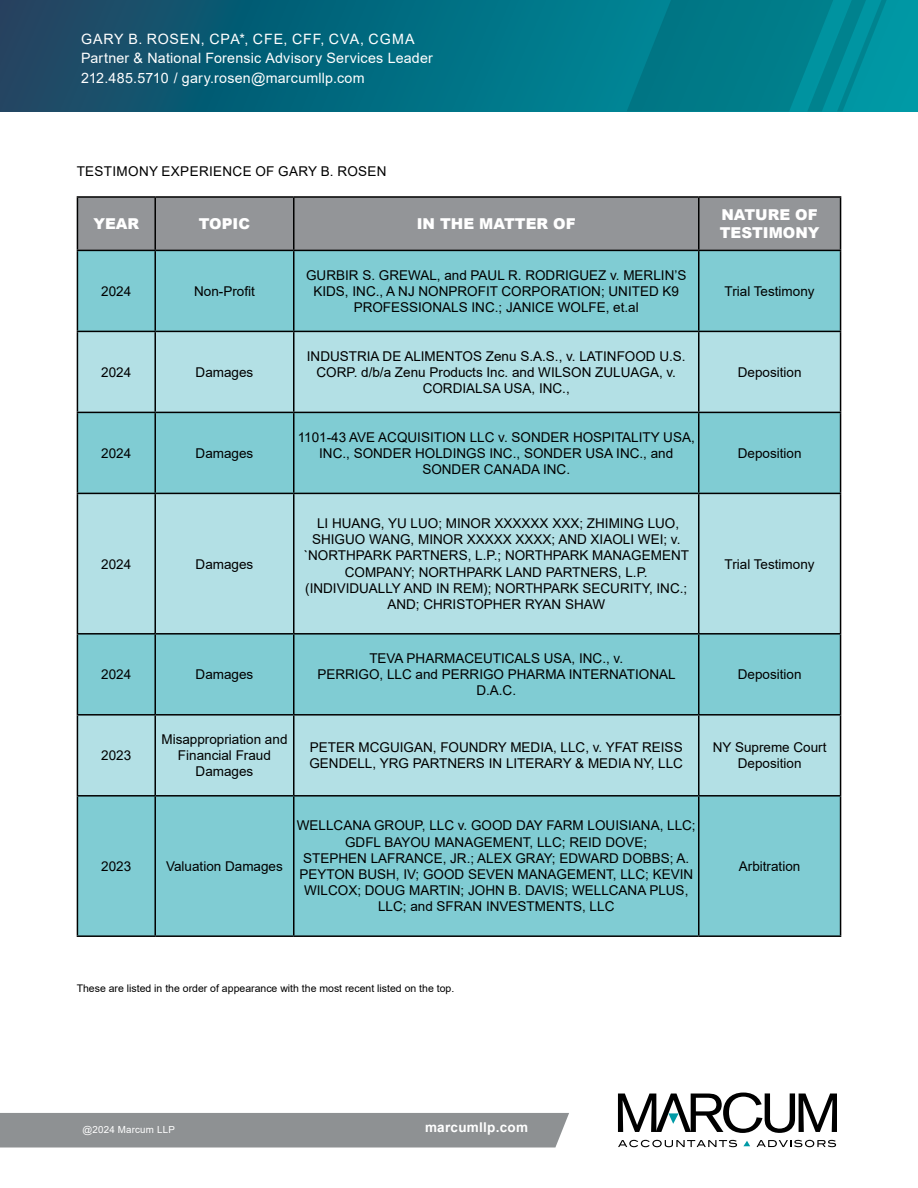
<style>
.page{position:relative;width:918px;height:1188px;background:#fff}
.page>*{position:absolute;margin:0;border:0;box-sizing:border-box;transform-origin:0 0}
.t1{font:900 15px/18px "Arial";color:#fff}
.Body_text{font:14.25px "Arial";letter-spacing:.015em;color:#fff}
.Phone_Email{font:14.25px "Arial";letter-spacing:.02em;color:#fff}
.Phone_Email-2{font:14.25px "Arial";letter-spacing:.055em;color:#fff}
.Paragraph_Style_1{font:13.5px/16.2px "Arial";color:#000;text-align:center}
.Body_text-2{font:13.5px "Arial";letter-spacing:.025em;color:#000}
.t2{font:700 13.5px "Arial";letter-spacing:.02em;color:#fff}
.Body_text-3{font:10.5px "Arial";color:#000}
.t3{font:9.75px "Arial";letter-spacing:.02em;color:#fff}
</style>
<div class="page">
<div style="left:0;top:1113px;width:569px;height:35px;background:#8e9193"></div>
<svg style="left:618px;top:1140px;width:119px;height:7px"></svg>
<svg style="left:757px;top:1140px;width:79px;height:7px"></svg>
<svg style="left:618px;top:1093px;width:219px;height:40px"></svg>
<svg style="left:743px;top:1141px;width:7px;height:5px"></svg>
<svg style="left:0;top:0;width:627px;height:111px;background:#08647a"></svg>
<svg style="left:627px;top:0;width:291px;height:111px;background:#008391"></svg>
<div style="left:78px;top:198px;width:762px;height:52px;background:#939598"></div>
<div style="left:78px;top:251px;width:762px;height:684px;background:#80ccd3"></div>
<svg style="left:78px;top:332px;width:762px;height:463px;background:#a0d8de"></svg>
<hr style="left:77px;top:196px;width:78px;height:2px;background:#000">
<hr style="left:77px;top:198px;width:1px;height:52px;background:#000">
<hr style="left:155px;top:196px;width:139px;height:2px;background:#000">
<hr style="left:154px;top:198px;width:2px;height:52px;background:#000">
<hr style="left:294px;top:196px;width:405px;height:2px;background:#000">
<hr style="left:293px;top:198px;width:2px;height:52px;background:#000">
<hr style="left:699px;top:196px;width:142px;height:2px;background:#000">
<hr style="left:698px;top:198px;width:2px;height:52px;background:#000">
<hr style="left:840px;top:198px;width:1px;height:52px;background:#000">
<hr style="left:77px;top:716px;width:1px;height:79px;background:#000">
<hr style="left:154px;top:716px;width:2px;height:79px;background:#000">
<hr style="left:293px;top:716px;width:2px;height:79px;background:#000">
<hr style="left:698px;top:716px;width:2px;height:79px;background:#000">
<hr style="left:840px;top:716px;width:1px;height:79px;background:#000">
<hr style="left:77px;top:795px;width:78px;height:2px;background:#000">
<hr style="left:77px;top:797px;width:1px;height:138px;background:#000">
<hr style="left:155px;top:795px;width:139px;height:2px;background:#000">
<hr style="left:154px;top:797px;width:2px;height:138px;background:#000">
<hr style="left:294px;top:795px;width:405px;height:2px;background:#000">
<hr style="left:293px;top:797px;width:2px;height:138px;background:#000">
<hr style="left:699px;top:795px;width:142px;height:2px;background:#000">
<hr style="left:698px;top:797px;width:2px;height:138px;background:#000">
<hr style="left:840px;top:797px;width:1px;height:138px;background:#000">
<hr style="left:77px;top:935px;width:78px;height:2px;background:#000">
<hr style="left:155px;top:935px;width:139px;height:2px;background:#000">
<hr style="left:294px;top:935px;width:405px;height:2px;background:#000">
<hr style="left:699px;top:935px;width:142px;height:2px;background:#000">
<hr style="left:77px;top:250px;width:78px;height:1px;background:#000">
<hr style="left:77px;top:332px;width:1px;height:80px;background:#000">
<hr style="left:77px;top:413px;width:1px;height:80px;background:#000">
<hr style="left:77px;top:493px;width:78px;height:1px;background:#000">
<hr style="left:77px;top:635px;width:1px;height:79px;background:#000">
<hr style="left:77px;top:714px;width:78px;height:2px;background:#000">
<hr style="left:155px;top:250px;width:139px;height:1px;background:#000">
<hr style="left:154px;top:332px;width:2px;height:80px;background:#000">
<hr style="left:154px;top:413px;width:2px;height:80px;background:#000">
<hr style="left:155px;top:493px;width:139px;height:1px;background:#000">
<hr style="left:154px;top:635px;width:2px;height:79px;background:#000">
<hr style="left:155px;top:714px;width:139px;height:2px;background:#000">
<hr style="left:294px;top:250px;width:405px;height:1px;background:#000">
<hr style="left:293px;top:332px;width:2px;height:80px;background:#000">
<hr style="left:293px;top:413px;width:2px;height:80px;background:#000">
<hr style="left:294px;top:493px;width:405px;height:1px;background:#000">
<hr style="left:293px;top:635px;width:2px;height:79px;background:#000">
<hr style="left:294px;top:714px;width:405px;height:2px;background:#000">
<hr style="left:699px;top:250px;width:142px;height:1px;background:#000">
<hr style="left:698px;top:332px;width:2px;height:80px;background:#000">
<hr style="left:840px;top:332px;width:1px;height:80px;background:#000">
<hr style="left:698px;top:413px;width:2px;height:80px;background:#000">
<hr style="left:840px;top:413px;width:1px;height:80px;background:#000">
<hr style="left:699px;top:493px;width:142px;height:1px;background:#000">
<hr style="left:698px;top:635px;width:2px;height:79px;background:#000">
<hr style="left:840px;top:635px;width:1px;height:79px;background:#000">
<hr style="left:699px;top:714px;width:142px;height:2px;background:#000">
<hr style="left:77px;top:251px;width:1px;height:80px;background:#000">
<hr style="left:77px;top:331px;width:78px;height:1px;background:#000">
<hr style="left:77px;top:412px;width:78px;height:1px;background:#000">
<hr style="left:77px;top:494px;width:1px;height:139px;background:#000">
<hr style="left:77px;top:633px;width:78px;height:2px;background:#000">
<hr style="left:154px;top:251px;width:2px;height:80px;background:#000">
<hr style="left:155px;top:331px;width:139px;height:1px;background:#000">
<hr style="left:155px;top:412px;width:139px;height:1px;background:#000">
<hr style="left:154px;top:494px;width:2px;height:139px;background:#000">
<hr style="left:155px;top:633px;width:139px;height:2px;background:#000">
<hr style="left:293px;top:251px;width:2px;height:80px;background:#000">
<hr style="left:294px;top:331px;width:405px;height:1px;background:#000">
<hr style="left:294px;top:412px;width:405px;height:1px;background:#000">
<hr style="left:293px;top:494px;width:2px;height:139px;background:#000">
<hr style="left:294px;top:633px;width:405px;height:2px;background:#000">
<hr style="left:698px;top:251px;width:2px;height:80px;background:#000">
<hr style="left:840px;top:251px;width:1px;height:80px;background:#000">
<hr style="left:699px;top:331px;width:142px;height:1px;background:#000">
<hr style="left:699px;top:412px;width:142px;height:1px;background:#000">
<hr style="left:698px;top:494px;width:2px;height:139px;background:#000">
<hr style="left:840px;top:494px;width:1px;height:139px;background:#000">
<hr style="left:699px;top:633px;width:142px;height:2px;background:#000">
<p class="Phone_Email-2" style="left:81px;top:29px;width:335px">GARY B. ROSEN, CPA*, CFE, CFF, CVA, CGMA</p>
<p class="Body_text" style="left:81px;top:48px;width:353px">Partner &amp; National Forensic Advisory Services Leader</p>
<p class="Phone_Email" style="left:81px;top:68px;width:285px">212.485.5710 / gary.rosen@marcumllp.com</p>
<p class="Body_text-2" style="left:77px;top:162px;width:312px">TESTIMONY EXPERIENCE OF GARY B. ROSEN</p>
<p class="t1" style="left:93px;top:214px;width:47px">YEAR</p>
<p class="t1" style="left:199px;top:214px;width:53px">TOPIC</p>
<p class="t1" style="left:417px;top:214px;width:160px">IN THE MATTER OF</p>
<p class="t1" style="left:720px;top:205px;width:101px">NATURE OF<br>TESTIMONY</p>
<p class="Paragraph_Style_1" style="left:101px;top:283px;width:32px">2024</p>
<p class="Paragraph_Style_1" style="left:194px;top:283px;width:62px">Non-Profit</p>
<p class="Paragraph_Style_1" style="left:306px;top:267px;width:382px">GURBIR S. GREWAL, and PAUL R. RODRIGUEZ v. MERLIN’S<br>KIDS, INC., A NJ NONPROFIT CORPORATION; UNITED K9<br>PROFESSIONALS INC.; JANICE WOLFE, et.al</p>
<p class="Paragraph_Style_1" style="left:725px;top:283px;width:92px">Trial Testimony</p>
<p class="Paragraph_Style_1" style="left:101px;top:364px;width:32px">2024</p>
<p class="Paragraph_Style_1" style="left:196px;top:364px;width:59px">Damages</p>
<p class="Paragraph_Style_1" style="left:307px;top:348px;width:380px">INDUSTRIA DE ALIMENTOS Zenu S.A.S., v. LATINFOOD U.S.<br>CORP. d/b/a Zenu Products Inc. and WILSON ZULUAGA, v.<br>CORDIALSA USA, INC.,</p>
<p class="Paragraph_Style_1" style="left:738px;top:364px;width:65px">Deposition</p>
<p class="Paragraph_Style_1" style="left:101px;top:445px;width:32px">2024</p>
<p class="Paragraph_Style_1" style="left:196px;top:445px;width:59px">Damages</p>
<p class="Paragraph_Style_1" style="left:298px;top:429px;width:399px">1101-43 AVE ACQUISITION LLC v. SONDER HOSPITALITY USA,<br>INC., SONDER HOLDINGS INC., SONDER USA INC., and</p>
<p class="Paragraph_Style_1" style="left:422px;top:461px;width:149px">SONDER CANADA INC.</p>
<p class="Paragraph_Style_1" style="left:738px;top:445px;width:65px">Deposition</p>
<p class="Paragraph_Style_1" style="left:101px;top:556px;width:32px">2024</p>
<p class="Paragraph_Style_1" style="left:196px;top:556px;width:59px">Damages</p>
<p class="Paragraph_Style_1" style="left:304px;top:515px;width:387px">LI HUANG, YU LUO; MINOR XXXXXX XXX; ZHIMING LUO, SHIGUO WANG, MINOR XXXXX XXXX; AND XIAOLI WEI; v. `NORTHPARK PARTNERS, L.P.; NORTHPARK MANAGEMENT COMPANY; NORTHPARK LAND PARTNERS, L.P. (INDIVIDUALLY AND IN REM); NORTHPARK SECURITY, INC.; AND; CHRISTOPHER RYAN SHAW</p>
<p class="Paragraph_Style_1" style="left:725px;top:556px;width:92px">Trial Testimony</p>
<p class="Paragraph_Style_1" style="left:101px;top:666px;width:32px">2024</p>
<p class="Paragraph_Style_1" style="left:196px;top:666px;width:59px">Damages</p>
<p class="Paragraph_Style_1" style="left:369px;top:650px;width:255px">TEVA PHARMACEUTICALS USA, INC., v.</p>
<p class="Paragraph_Style_1" style="left:317px;top:666px;width:360px">PERRIGO, LLC and PERRIGO PHARMA INTERNATIONAL</p>
<p class="Paragraph_Style_1" style="left:476px;top:682px;width:41px">D.A.C.</p>
<p class="Paragraph_Style_1" style="left:738px;top:666px;width:65px">Deposition</p>
<p class="Paragraph_Style_1" style="left:101px;top:747px;width:32px">2023</p>
<p class="Paragraph_Style_1" style="left:161px;top:731px;width:128px">Misappropriation and<br>Financial Fraud<br>Damages</p>
<p class="Paragraph_Style_1" style="left:309px;top:739px;width:375px;text-align:left">PETER MCGUIGAN, FOUNDRY MEDIA, LLC, v. YFAT REISS<br>GENDELL, YRG PARTNERS IN LITERARY &amp; MEDIA NY, LLC</p>
<p class="Paragraph_Style_1" style="left:713px;top:739px;width:115px">NY Supreme Court<br>Deposition</p>
<p class="Paragraph_Style_1" style="left:101px;top:858px;width:32px">2023</p>
<p class="Paragraph_Style_1" style="left:166px;top:858px;width:118px">Valuation Damages</p>
<p class="Paragraph_Style_1" style="left:297px;top:817px;width:400px">WELLCANA GROUP, LLC v. GOOD DAY FARM LOUISIANA, LLC; GDFL BAYOU MANAGEMENT, LLC; REID DOVE;<br>STEPHEN LAFRANCE, JR.; ALEX GRAY; EDWARD DOBBS; A.<br>PEYTON BUSH, IV; GOOD SEVEN MANAGEMENT, LLC; KEVIN WILCOX; DOUG MARTIN; JOHN B. DAVIS; WELLCANA PLUS, LLC; and SFRAN INVESTMENTS, LLC</p>
<p class="Body_text-3" style="left:77px;top:981px;width:379px">These are listed in the order of appearance with the most recent listed on the top.</p>
<p class="Paragraph_Style_1" style="left:739px;top:858px;width:63px">Arbitration</p>
<p class="t3" style="left:82px;top:1123px;width:94px">@2024 Marcum LLP</p>
<p class="t2" style="left:425px;top:1118px;width:105px">marcumllp.com</p>
</div>
